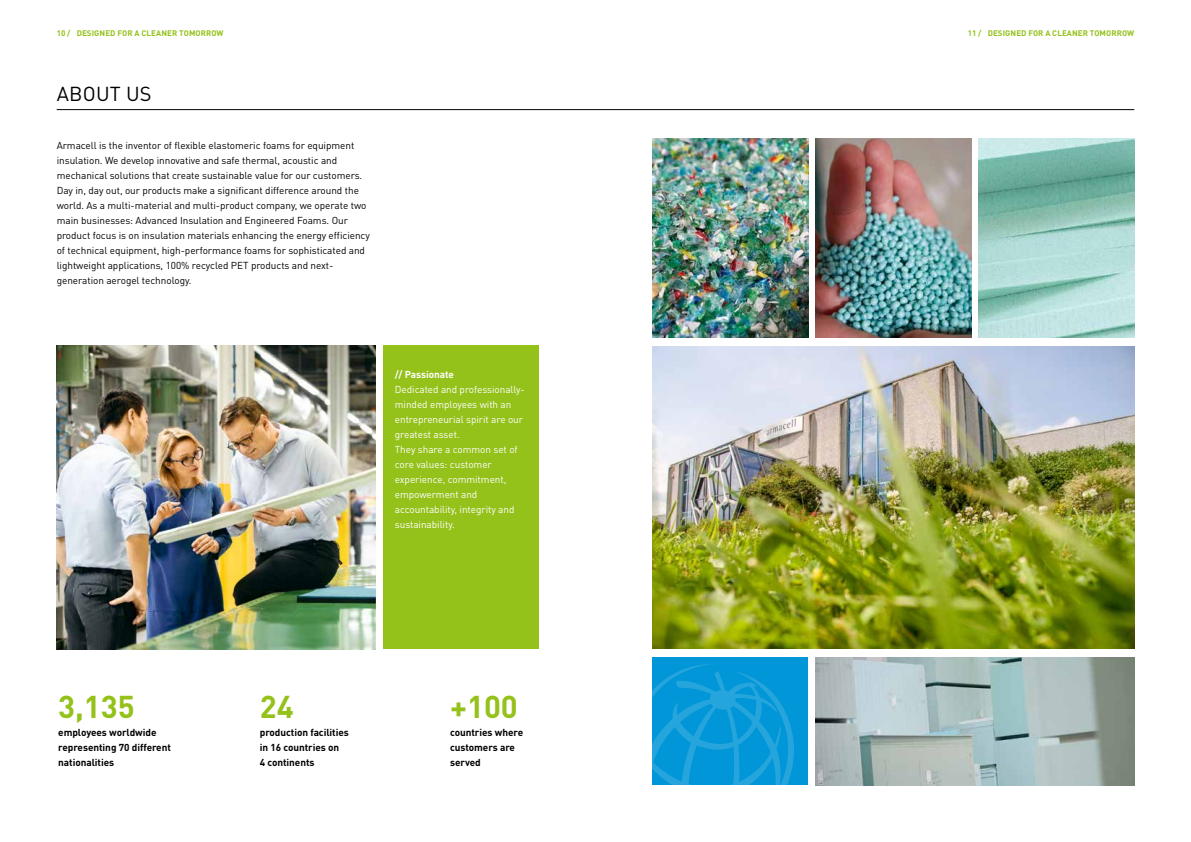
<style>
.page{position:relative;width:1191px;height:842px;background:#fff}
.page>*{position:absolute;margin:0;border:0;box-sizing:border-box;transform-origin:0 0}
.t1{font:700 31.2px "DIN Pro";color:#94c11a}
.t2{font:20px "DIN Pro";letter-spacing:.01em;color:#000}
.t3{font:10px/15px "DIN Pro";letter-spacing:-.005em;color:#000}
.t4{font:10px/15px "DIN Pro";letter-spacing:-.005em;color:#fff}
.t5{font:700 10px/15px "DIN Pro";letter-spacing:-.005em;color:#000}
.t6{font:700 10px "DIN Pro";letter-spacing:-.005em;color:#fff}
.t7{font:700 8px "DIN Pro";letter-spacing:.01em;color:#94c11a}
</style>
<div class="page">
<img style="left:57px;top:345px;width:319px;height:304px">
<div style="left:383px;top:345px;width:156px;height:304px;background:#94c11a"></div>
<hr style="left:57px;top:109px;width:1077px;height:1px;background:#000">
<img style="left:815px;top:139px;width:156px;height:199px">
<img style="left:652px;top:139px;width:156px;height:199px">
<img style="left:978px;top:139px;width:156px;height:199px">
<img style="left:815px;top:657px;width:319px;height:128px">
<div style="left:652px;top:655px;width:156px;height:130px;background:#0096d7"></div>
<img style="left:652px;top:346px;width:482px;height:303px">
<svg style="left:652px;top:664px;width:142px;height:121px"></svg>
<div style="left:614px;top:649px;width:551px;height:7px;background:#fff"></div>
<p class="t7" style="left:57px;top:26px;width:168px">10 / DESIGNED FOR A CLEANER TOMORROW</p>
<h2 class="t2" style="left:57px;top:78px;width:96px">ABOUT US</h2>
<p class="t3" style="left:57px;top:137px;width:315px">Armacell is the inventor of flexible elastomeric foams for equipment insulation. We develop innovative and safe thermal, acoustic and mechanical solutions that create sustainable value for our customers.<br>Day in, day out, our products make a significant difference around the world. As a multi-material and multi-product company, we operate two main businesses: Advanced Insulation and Engineered Foams. Our product focus is on insulation materials enhancing the energy efficiency of technical equipment, high-performance foams for sophisticated and lightweight applications, 100% recycled PET products and next&shy;generation aerogel technology.</p>
<p class="t6" style="left:395px;top:366px;width:61px">// Passionate</p>
<p class="t4" style="left:395px;top:381px;width:131px">Dedicated and professionally&shy;minded employees with an entrepreneurial spirit are our greatest asset.<br>They share a common set of core values: customer experience, commitment, empowerment and accountability, integrity and sustainability.</p>
<h1 class="t1" style="left:58px;top:681px;width:78px">3,135</h1>
<p class="t5" style="left:58px;top:724px;width:114px">employees worldwide representing 70 different nationalities</p>
<h1 class="t1" style="left:260px;top:681px;width:35px">24</h1>
<p class="t5" style="left:260px;top:724px;width:91px">production facilities in 16 countries on<br>4 continents</p>
<h1 class="t1" style="left:450px;top:681px;width:69px">+100</h1>
<p class="t5" style="left:450px;top:724px;width:74px">countries where customers are served</p>
<p class="t7" style="left:967px;top:26px;width:168px">11 / DESIGNED FOR A CLEANER TOMORROW</p>
</div>
